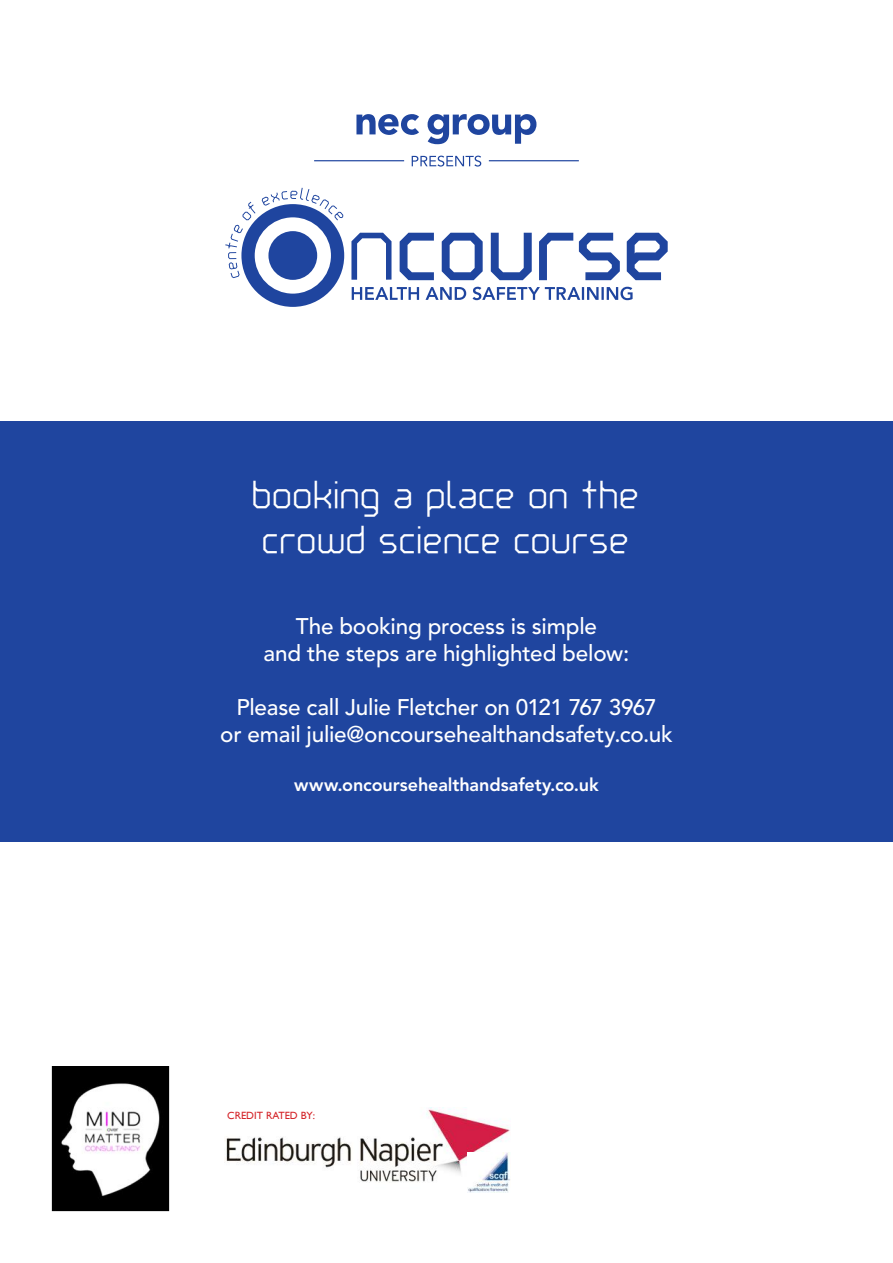
<style>
.page{position:relative;width:893px;height:1263px;background:#fff}
.page>*{position:absolute;margin:0;border:0;box-sizing:border-box;transform-origin:0 0}
.t1{font:45px/45px "RIMEX1";letter-spacing:-.035em;color:#fff}
.t2{font:500 22.5px/27px "Avenir LT Std";letter-spacing:-.01em;color:#fff;text-align:center}
.t3{font:800 18px "Avenir LT Std";letter-spacing:-.005em;color:#fff}
.t4{font:10.5px "Gill Sans";color:#d42429}
</style>
<div class="page">
<div style="left:0;top:421px;width:893px;height:421px;background:#1f459f"></div>
<svg style="left:351px;top:233px;width:40px;height:47px"></svg>
<svg style="left:352px;top:287px;width:281px;height:13px"></svg>
<svg style="left:225px;top:188px;width:119px;height:119px"></svg>
<svg style="left:627px;top:233px;width:41px;height:47px"></svg>
<svg style="left:579px;top:233px;width:41px;height:47px"></svg>
<svg style="left:539px;top:233px;width:34px;height:47px"></svg>
<svg style="left:491px;top:233px;width:41px;height:47px"></svg>
<svg style="left:442px;top:233px;width:41px;height:47px"></svg>
<svg style="left:400px;top:233px;width:34px;height:47px"></svg>
<svg style="left:356px;top:114px;width:63px;height:21px"></svg>
<svg style="left:428px;top:114px;width:108px;height:30px"></svg>
<svg style="left:412px;top:156px;width:69px;height:11px"></svg>
<hr style="left:489px;top:160px;width:90px;height:1px;background:#1f459f">
<hr style="left:314px;top:160px;width:90px;height:1px;background:#1f459f">
<img style="left:51px;top:1066px;width:119px;height:146px">
<img style="left:225px;top:1107px;width:285px;height:86px">
<img style="left:467px;top:1152px;width:43px;height:40px">
<h1 class="t1" style="left:252px;top:473px;width:391px">booking a place on the crowd science course</h1>
<p class="t2" style="left:264px;top:613px;width:367px">The booking process is simple<br>and the steps are highlighted below:</p>
<p class="t2" style="left:220px;top:694px;width:454px">Please call Julie Fletcher on 0121 767 3967<br>or email julie@oncoursehealthandsafety.co.uk</p>
<p class="t3" style="left:294px;top:774px;width:306px">www.oncoursehealthandsafety.co.uk</p>
<p class="t4" style="left:227px;top:1109px;width:89px">CREDIT RATED BY:</p>
</div>
